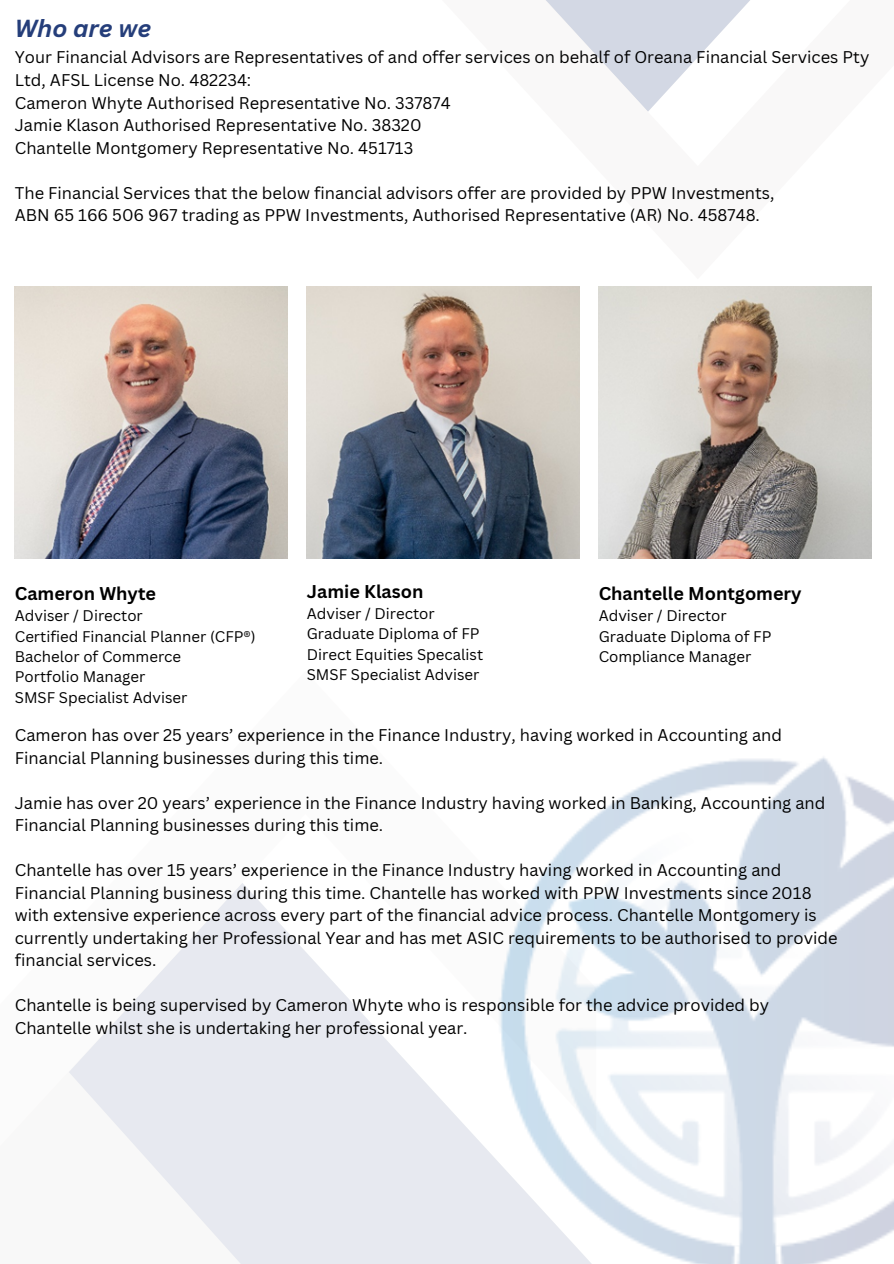
<style>
.page{position:relative;width:894px;height:1264px;background:#fff}
.page>*{position:absolute;margin:0;border:0;box-sizing:border-box;transform-origin:0 0}
.t1{font:italic 700 24px "Canva Sans";color:#253e7a}
.t2{font:700 18px "Canva Sans";color:#000}
.t3{font:16.5px/22.5px "Canva Sans";color:#000}
.t4{font:15px/20.2px "Canva Sans";color:#000}
</style>
<div class="page">
<svg style="left:545px;top:0;width:205px;height:112px"></svg>
<svg style="left:69px;top:883px;width:394px;height:380px;fill:#e7e9f0"></svg>
<img style="left:463px;top:757px;width:430px;height:506px">
<img style="left:15px;top:286px;width:272px;height:273px">
<img style="left:307px;top:286px;width:272px;height:273px">
<img style="left:598px;top:286px;width:272px;height:273px">
<h2 class="t1" style="left:15px;top:11px;width:138px">Who are we</h2>
<p class="t3" style="left:15px;top:46px;width:855px">Your Financial Advisors are Representatives of and offer services on behalf of Oreana Financial Services Pty Ltd, AFSL License No. 482234:<br>Cameron Whyte Authorised Representative No. 337874<br>Jamie Klason Authorised Representative No. 38320<br>Chantelle Montgomery Representative No. 451713</p>
<p class="t3" style="left:15px;top:181px;width:761px">The Financial Services that the below financial advisors offer are provided by PPW Investments,<br>ABN 65 166 506 967 trading as PPW Investments, Authorised Representative (AR) No. 458748.</p>
<p class="t2" style="left:15px;top:581px;width:143px">Cameron Whyte</p>
<p class="t4" style="left:15px;top:605px;width:129px">Adviser / Director</p>
<p class="t4" style="left:15px;top:625px;width:242px">Certified Financial Planner (CFP®)</p>
<p class="t4" style="left:15px;top:646px;width:168px">Bachelor of Commerce</p>
<p class="t4" style="left:15px;top:666px;width:132px">Portfolio Manager</p>
<p class="t4" style="left:15px;top:686px;width:174px">SMSF Specialist Adviser</p>
<p class="t2" style="left:307px;top:578px;width:118px">Jamie Klason</p>
<p class="t4" style="left:307px;top:603px;width:129px">Adviser / Director</p>
<p class="t4" style="left:307px;top:623px;width:174px">Graduate Diploma of FP</p>
<p class="t4" style="left:307px;top:643px;width:178px">Direct Equities Specalist</p>
<p class="t4" style="left:307px;top:664px;width:174px">SMSF Specialist Adviser</p>
<p class="t2" style="left:598px;top:581px;width:204px">Chantelle Montgomery</p>
<p class="t4" style="left:598px;top:605px;width:174px">Adviser / Director<br>Graduate Diploma of FP<br>Compliance Manager</p>
<h2 class="t3" style="left:15px;top:723px;width:768px">Cameron has over 25 years’ experience in the Finance Industry, having worked in Accounting and<br>Financial Planning businesses during this time.</h2>
<p class="t3" style="left:15px;top:790px;width:811px">Jamie has over 20 years’ experience in the Finance Industry having worked in Banking, Accounting and<br>Financial Planning businesses during this time.</p>
<p class="t3" style="left:15px;top:858px;width:824px">Chantelle has over 15 years’ experience in the Finance Industry having worked in Accounting and Financial Planning business during this time. Chantelle has worked with PPW Investments since 2018 with extensive experience across every part of the financial advice process. Chantelle Montgomery is currently undertaking her Professional Year and has met ASIC requirements to be authorised to provide financial services.</p>
<h2 class="t3" style="left:15px;top:993px;width:755px">Chantelle is being supervised by Cameron Whyte who is responsible for the advice provided by<br>Chantelle whilst she is undertaking her professional year.</h2>
</div>
